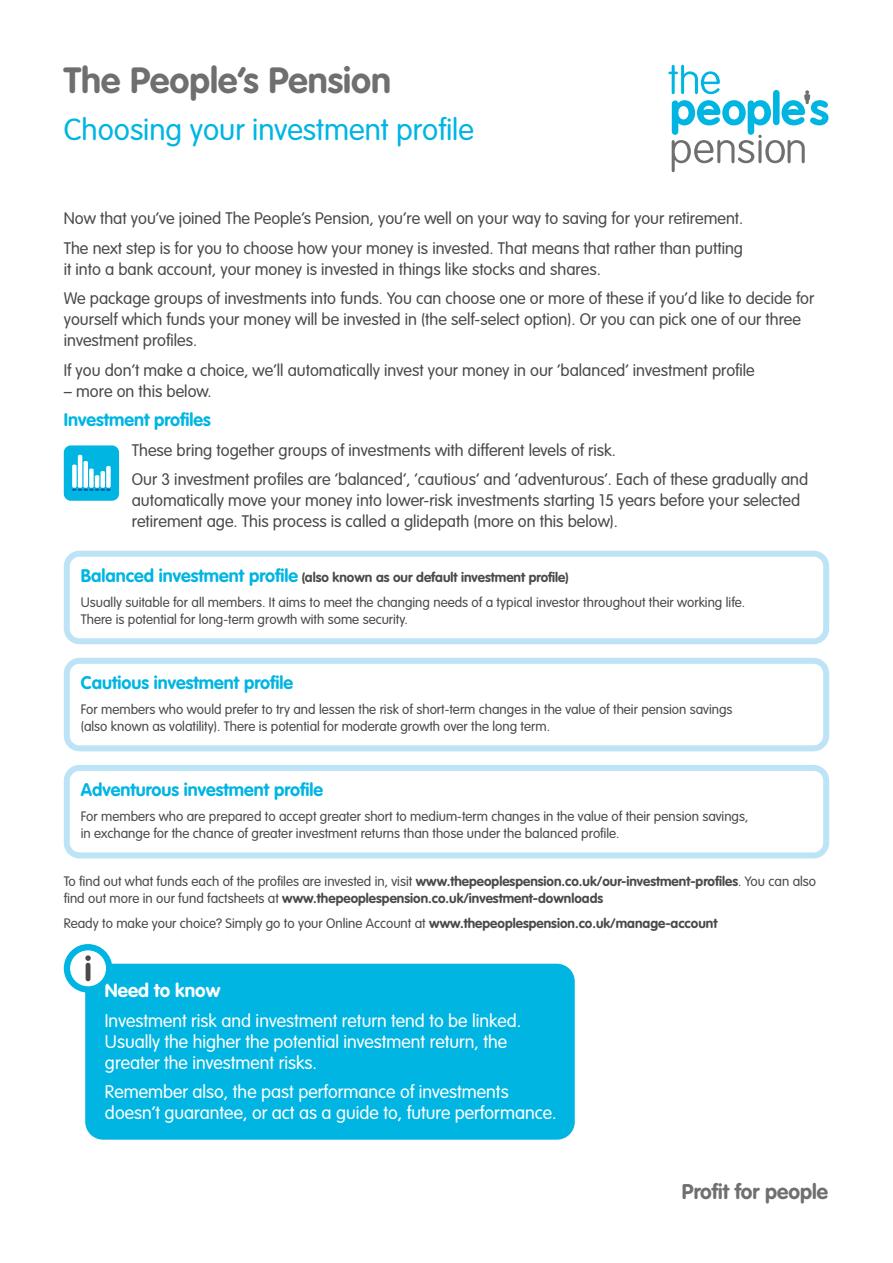
<style>
.page{position:relative;width:893px;height:1263px;background:#fff}
.page>*{position:absolute;margin:0;border:0;box-sizing:border-box;transform-origin:0 0}
.t1{font:700 36px "VAG Rounded Std";color:#706f6f}
.t2{font:300 30px "VAG Rounded Std";color:#00b5e2}
.t3{font:700 21px "VAG Rounded Std";color:#706f6f}
.t4{font:700 18.9px "VAG Rounded Std";color:#fff}
.t5{font:300 18px/21px "VAG Rounded Std";color:#fff}
.t6{font:700 18px "VAG Rounded Std";color:#00b5e2}
.t7{font:300 16.5px/29.5px "VAG Rounded Std";color:#4a4a49}
.t8{font:300 13.5px/16.5px "VAG Rounded Std";color:#4a4a49}
.t9{font:700 13.5px/16.5px "VAG Rounded Std";color:#4a4a49}
.s1{font-weight:700;font-size:18px;color:#00b5e2}
.s2{font-weight:700}
.s3{font-weight:300}
</style>
<div class="page">
<div style="left:64px;top:551px;width:765px;height:93px;border:6px solid #bde3f6;border-radius:13px"></div>
<div style="left:64px;top:658px;width:765px;height:93px;border:6px solid #bde3f6;border-radius:13px"></div>
<div style="left:64px;top:765px;width:765px;height:93px;border:6px solid #bde3f6;border-radius:13px"></div>
<div style="left:64px;top:445px;width:55px;height:56px;background:#00b5e2;border-radius:7px"></div>
<hr style="left:78px;top:455px;width:4px;height:33px;background:#fff;border-radius:2px">
<div style="left:72px;top:465px;width:5px;height:23px;background:#fff;border-radius:2px"></div>
<hr style="left:84px;top:461px;width:4px;height:27px;background:#fff;border-radius:2px">
<div style="left:89px;top:468px;width:5px;height:20px;background:#fff;border-radius:2px"></div>
<svg style="left:95px;top:475px;width:4px;height:13px"></svg>
<hr style="left:101px;top:471px;width:4px;height:17px;background:#fff;border-radius:2px">
<div style="left:106px;top:466px;width:5px;height:22px;background:#fff;border-radius:2px"></div>
<svg style="left:72px;top:489px;width:39px;height:2px"></svg>
<div style="left:85px;top:964px;width:490px;height:176px;background:#00b5e2;border-radius:18px"></div>
<svg style="left:67px;top:947px;width:42px;height:42px"></svg>
<div style="left:64px;top:944px;width:48px;height:48px;border:6px solid #00b5e2;border-radius:50%"></div>
<svg style="left:85px;top:955px;width:6px;height:26px"></svg>
<svg style="left:668px;top:65px;width:160px;height:107px"></svg>
<h1 class="t1" style="left:64px;top:59px;width:329px">The People’s Pension</h1>
<h2 class="t2" style="left:64px;top:112px;width:412px">Choosing your investment profile</h2>
<p class="t7" style="left:64px;top:204px;width:681px">Now that you’ve joined The People’s Pension, you’re well on your way to saving for your retirement.<br>The next step is for you to choose how your money is invested. That means that rather than putting</p>
<p class="t7" style="left:64px;top:255px;width:752px">it into a bank account, your money is invested in things like stocks and shares.<br>We package groups of investments into funds. You can choose one or more of these if you’d like to decide for</p>
<p class="t7" style="left:64px;top:309px;width:739px;line-height:21px">yourself which funds your money will be invested in (the self-select option). Or you can pick one of our three investment profiles.</p>
<p class="t7" style="left:64px;top:356px;width:693px">If you don’t make a choice, we’ll automatically invest your money in our ‘balanced’ investment profile</p>
<p class="t7" style="left:64px;top:377px;width:149px">– more on this below.</p>
<p class="t6" style="left:64px;top:409px;width:149px">Investment profiles</p>
<p class="t7" style="left:132px;top:436px;width:678px">These bring together groups of investments with different levels of risk.<br>Our 3 investment profiles are ‘balanced’, ‘cautious’ and ‘adventurous’. Each of these gradually and</p>
<p class="t7" style="left:132px;top:490px;width:670px;line-height:21px">automatically move your money into lower-risk investments starting 15 years before your selected retirement age. This process is called a glidepath (more on this below).</p>
<p class="t8" style="left:81px;top:565px;width:666px;line-height:25px"><span class="s1">Balanced investment profile</span> <span class="s2">(also known as our default investment profile)<br></span>Usually suitable for all members. It aims to meet the changing needs of a typical investor throughout their working life.</p>
<p class="t8" style="left:81px;top:611px;width:329px">There is potential for long-term growth with some security.</p>
<p class="t6" style="left:81px;top:672px;width:214px">Cautious investment profile</p>
<p class="t8" style="left:81px;top:702px;width:653px">For members who would prefer to try and lessen the risk of short-term changes in the value of their pension savings (also known as volatility). There is potential for moderate growth over the long term.</p>
<p class="t6" style="left:81px;top:779px;width:244px">Adventurous investment profile</p>
<p class="t8" style="left:81px;top:809px;width:669px">For members who are prepared to accept greater short to medium-term changes in the value of their pension savings, in exchange for the chance of greater investment returns than those under the balanced profile.</p>
<p class="t9" style="left:64px;top:874px;width:754px"><span class="s3">To find out what funds each of the profiles are invested in, visit</span> www.thepeoplespension.co.uk/our-investment-profiles<span class="s3">. You can also find out more in our fund factsheets at</span> www.thepeoplespension.co.uk/investment-downloads</p>
<p class="t8" style="left:64px;top:915px;width:655px">Ready to make your choice? Simply go to your Online Account at <span class="s2">www.thepeoplespension.co.uk/manage-account</span></p>
<p class="t4" style="left:105px;top:979px;width:117px">Need to know</p>
<p class="t5" style="left:105px;top:1010px;width:418px">Investment risk and investment return tend to be linked.<br>Usually the higher the potential investment return, the greater the investment risks.</p>
<p class="t5" style="left:105px;top:1082px;width:453px">Remember also, the past performance of investments doesn’t guarantee, or act as a guide to, future performance.</p>
<p class="t3" style="left:682px;top:1179px;width:148px">Profit for people</p>
</div>
